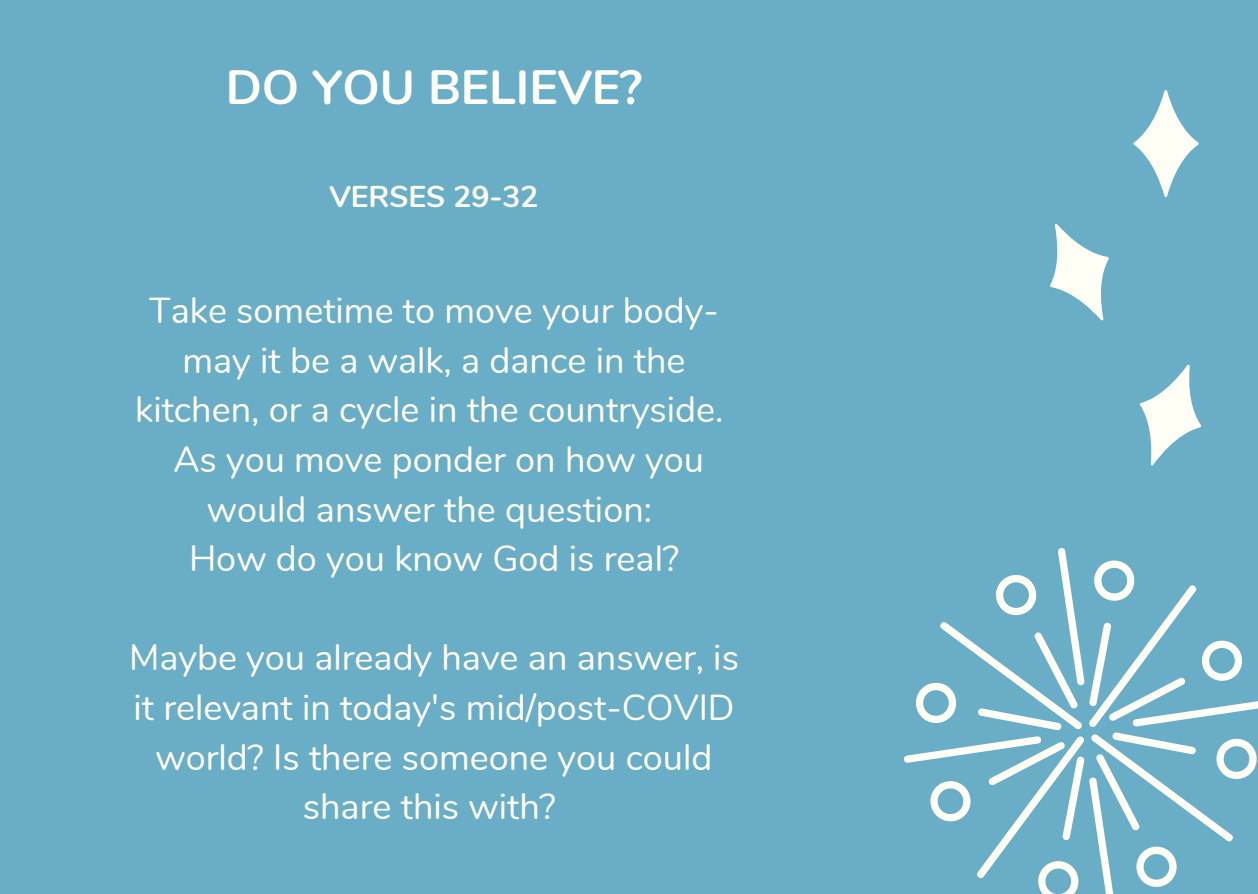
<style>
.page{position:relative;width:1258px;height:894px;background:#fff}
.page>*{position:absolute;margin:0;border:0;box-sizing:border-box;transform-origin:0 0}
.t1{font:700 48px "Nunito";color:#fffff6}
.t2{font:36px/49.5px "Nunito";color:#fffff6;text-align:center}
.t3{font:700 30px "Nunito";color:#fffff6}
</style>
<div class="page">
<div style="left:0;top:0;width:1258px;height:893px;background:#69adc6"></div>
<svg style="left:904px;top:548px;width:354px;height:345px"></svg>
<svg style="left:1140px;top:364px;width:61px;height:102px"></svg>
<svg style="left:1133px;top:90px;width:66px;height:107px"></svg>
<svg style="left:1050px;top:223px;width:59px;height:98px"></svg>
<h1 class="t1" style="left:226px;top:56px;width:418px">DO YOU BELIEVE?</h1>
<p class="t3" style="left:329px;top:177px;width:211px">VERSES 29-32</p>
<p class="t2" style="left:135px;top:286px;width:590px">Take sometime to move your body&shy;may it be a walk, a dance in the kitchen, or a cycle in the countryside.<br>As you move ponder on how you would answer the question:<br>How do you know God is real?</p>
<p class="t2" style="left:129px;top:633px;width:611px">Maybe you already have an answer, is it relevant in today's mid/post-COVID world? Is there someone you could share this with?</p>
</div>
